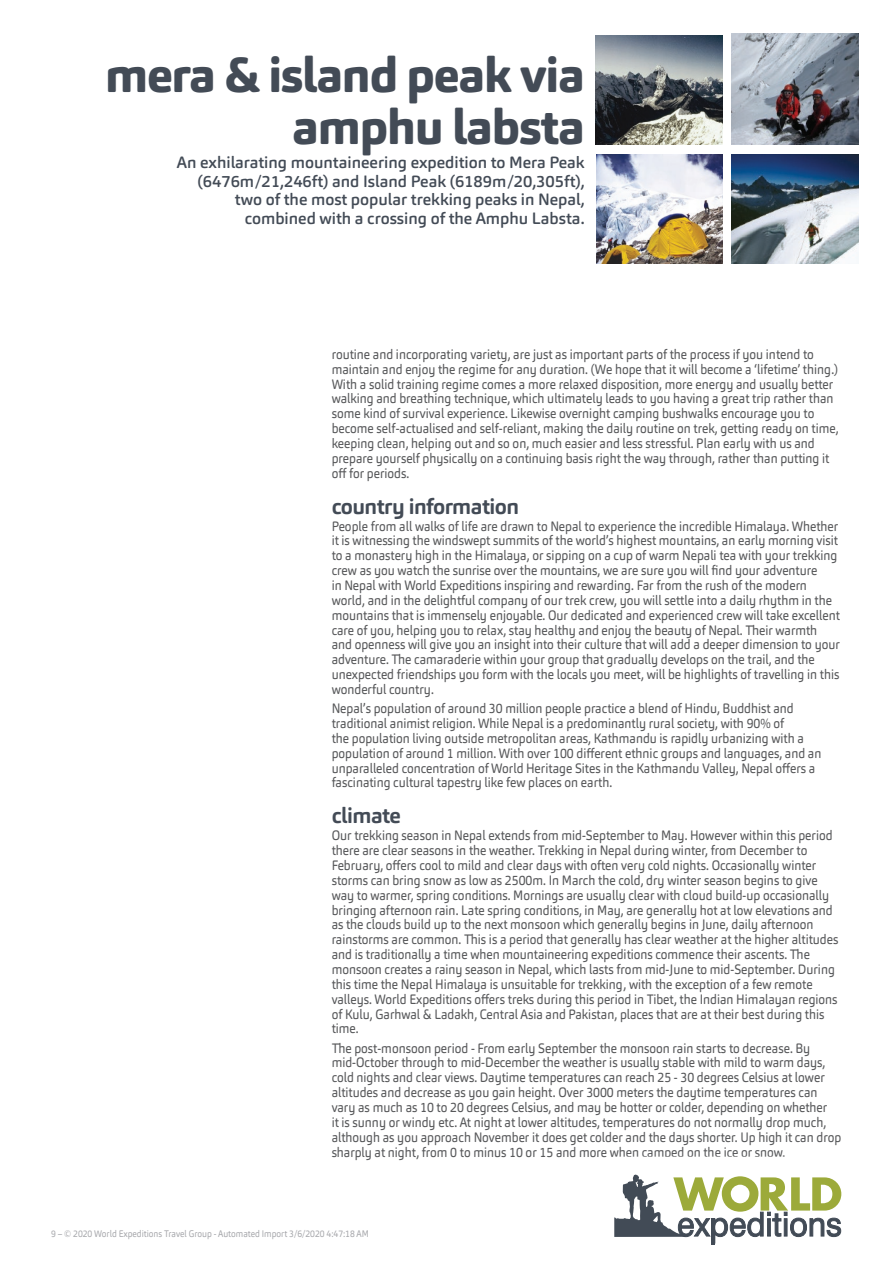
<style>
.page{position:relative;width:893px;height:1263px;background:#fff}
.page>*{position:absolute;margin:0;border:0;box-sizing:border-box;transform-origin:0 0}
.t1{font:800 48.6px/52.9px "Carnas";letter-spacing:-.025em;color:#434b56;text-align:right}
.t2{font:700 21.6px "Carnas";letter-spacing:-.025em;color:#434b56}
.t3{font:500 16.2px/18.9px "Carnas";color:#434b56;text-align:right}
.t4{font:13.5px/14.9px "Carnas";color:#57585a;scale:.9 1}
.t5{font:9.45px "Carnas";color:#a8a9ad;scale:.9 1}
</style>
<div class="page">
<svg style="left:614px;top:1174px;width:228px;height:71px"></svg>
<img style="left:595px;top:35px;width:128px;height:109px">
<img style="left:731px;top:34px;width:128px;height:110px">
<img style="left:597px;top:154px;width:126px;height:109px">
<img style="left:731px;top:154px;width:128px;height:109px">
<h1 class="t1" style="left:105px;top:48px;width:481px">mera &amp; island peak via amphu labsta</h1>
<p class="t3" style="left:177px;top:152px;width:409px">An exhilarating mountaineering expedition to Mera Peak (6476m/21,246ft) and Island Peak (6189m/20,305ft), two of the most popular trekking peaks in Nepal, combined with a crossing of the Amphu Labsta.</p>
<p class="t4" style="left:332px;top:347px;width:565px">routine and incorporating variety, are just as important parts of the process if you intend to maintain and enjoy the regime for any duration. (We hope that it will become a ‘lifetime’ thing.)<br>With a solid training regime comes a more relaxed disposition, more energy and usually better walking and breathing technique, which ultimately leads to you having a great trip rather than some kind of survival experience. Likewise overnight camping bushwalks encourage you to become self‑actualised and self‑reliant, making the daily routine on trek, getting ready on time, keeping clean, helping out and so on, much easier and less stressful. Plan early with us and prepare yourself physically on a continuing basis right the way through, rather than putting it off for periods.</p>
<h2 class="t2" style="left:332px;top:492px;width:189px">country information</h2>
<p class="t4" style="left:332px;top:518px;width:566px">People from all walks of life are drawn to Nepal to experience the incredible Himalaya. Whether it is witnessing the windswept summits of the world’s highest mountains, an early morning visit to a monastery high in the Himalaya, or sipping on a cup of warm Nepali tea with your trekking crew as you watch the sunrise over the mountains, we are sure you will find your adventure<br>in Nepal with World Expeditions inspiring and rewarding. Far from the rush of the modern world, and in the delightful company of our trek crew, you will settle into a daily rhythm in the mountains that is immensely enjoyable. Our dedicated and experienced crew will take excellent care of you, helping you to relax, stay healthy and enjoy the beauty of Nepal. Their warmth and openness will give you an insight into their culture that will add a deeper dimension to your adventure. The camaraderie within your group that gradually develops on the trail, and the unexpected friendships you form with the locals you meet, will be highlights of travelling in this wonderful country.</p>
<p class="t4" style="left:332px;top:701px;width:546px">Nepal’s population of around 30 million people practice a blend of Hindu, Buddhist and traditional animist religion. While Nepal is a predominantly rural society, with 90% of<br>the population living outside metropolitan areas, Kathmandu is rapidly urbanizing with a population of around 1 million. With over 100 different ethnic groups and languages, and an unparalleled concentration of World Heritage Sites in the Kathmandu Valley, Nepal offers a fascinating cultural tapestry like few places on earth.</p>
<h2 class="t2" style="left:332px;top:802px;width:71px">climate</h2>
<p class="t4" style="left:332px;top:828px;width:564px">Our trekking season in Nepal extends from mid‑September to May. However within this period there are clear seasons in the weather. Trekking in Nepal during winter, from December to February, offers cool to mild and clear days with often very cold nights. Occasionally winter storms can bring snow as low as 2500m. In March the cold, dry winter season begins to give way to warmer, spring conditions. Mornings are usually clear with cloud build‑up occasionally bringing afternoon rain. Late spring conditions, in May, are generally hot at low elevations and as the clouds build up to the next monsoon which generally begins in June, daily afternoon rainstorms are common. This is a period that generally has clear weather at the higher altitudes and is traditionally a time when mountaineering expeditions commence their ascents. The monsoon creates a rainy season in Nepal, which lasts from mid‑June to mid‑September. During this time the Nepal Himalaya is unsuitable for trekking, with the exception of a few remote valleys. World Expeditions offers treks during this period in Tibet, the Indian Himalayan regions of Kulu, Garhwal &amp; Ladakh, Central Asia and Pakistan, places that are at their best during this time.</p>
<p class="t4" style="left:332px;top:1040px;width:568px">The post‑monsoon period ‑ From early September the monsoon rain starts to decrease. By mid‑October through to mid‑December the weather is usually stable with mild to warm days, cold nights and clear views. Daytime temperatures can reach 25 ‑ 30 degrees Celsius at lower altitudes and decrease as you gain height. Over 3000 meters the daytime temperatures can vary as much as 10 to 20 degrees Celsius, and may be hotter or colder, depending on whether<br>it is sunny or windy etc. At night at lower altitudes, temperatures do not normally drop much, although as you approach November it does get colder and the days shorter. Up high it can drop sharply at night, from 0 to minus 10 or 15 and more when camped on the ice or snow.</p>
<p class="t5" style="left:51px;top:1227px;width:355px">9 – © 2020 World Expeditions Travel Group - Automated Import 3/6/2020 4:47:18 AM</p>
</div>
